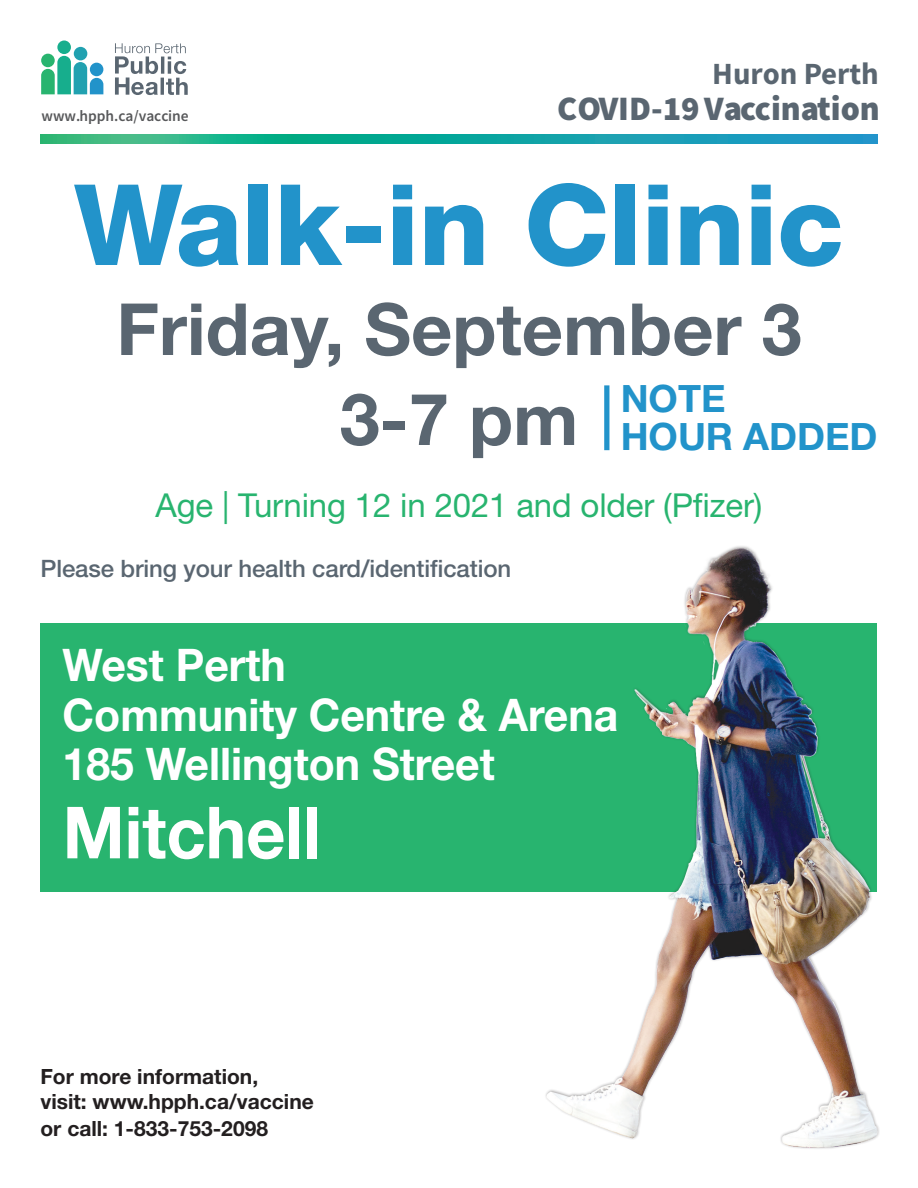
<style>
.page{position:relative;width:918px;height:1188px;background:#fff}
.page>*{position:absolute;margin:0;border:0;box-sizing:border-box;transform-origin:0 0}
.t1{font:800 112.5px "Helvetica Neue LT Std";letter-spacing:-.005em;color:#2293ca}
.t2{font:700 72px "Helvetica Neue LT Std";color:#5a6671}
.t3{font:700 72px "Helvetica Neue LT Std";color:#fff;scale:.95 1}
.t4{font:700 45px "Helvetica Neue LT Std";color:#fff;scale:.95 1}
.t5{font:700 37.8px/37.8px "Helvetica Neue LT Std";color:#2293ca}
.t6{font:900 34.2px "Source Sans Pro";color:#5a6671}
.t7{font:33px "Helvetica Neue LT Std";letter-spacing:-.005em;color:#28b46f}
.t8{font:700 30.9px "Source Sans Pro";color:#5a6671}
.t9{font:500 24px "Helvetica Neue LT Std";letter-spacing:-.005em;color:#5a6671}
.t10{font:700 21px "Helvetica Neue LT Std";color:#231f20}
.t11{font:600 15.45px "Source Sans Pro";color:#57585a}
</style>
<div class="page">
<svg style="left:41px;top:56px;width:62px;height:38px"></svg>
<div style="left:41px;top:54px;width:14px;height:13px;background:#28b46f;border-radius:50%"></div>
<div style="left:57px;top:41px;width:14px;height:13px;background:#17ae8d;border-radius:50%"></div>
<div style="left:74px;top:47px;width:13px;height:13px;background:#21a1b0;border-radius:50%"></div>
<div style="left:90px;top:63px;width:13px;height:13px;background:#2293ca;border-radius:50%"></div>
<svg style="left:115px;top:43px;width:73px;height:52px"></svg>
<svg style="left:40px;top:134px;width:838px;height:9px"></svg>
<div style="left:40px;top:623px;width:838px;height:269px;background:#28b46f"></div>
<img style="left:545px;top:546px;width:334px;height:603px">
<div style="left:604px;top:385px;width:5px;height:65px;background:#2293ca"></div>
<p class="t11" style="left:41px;top:105px;width:149px">www.hpph.ca/vaccine</p>
<h3 class="t8" style="left:712px;top:53px;width:168px">Huron Perth</h3>
<h3 class="t6" style="left:557px;top:85px;width:324px">COVID-19 Vaccination</h3>
<p class="t1" style="left:74px;top:158px;width:771px">Walk-in Clinic</p>
<p class="t2" style="left:116px;top:285px;width:687px">Friday, September 3</p>
<p class="t2" style="left:340px;top:375px;width:240px">3-7 pm</p>
<p class="t7" style="left:156px;top:486px;width:608px">Age | Turning 12 in 2021 and older (Pfizer)</p>
<p class="t9" style="left:40px;top:554px;width:472px">Please bring your health card/identification</p>
<p class="t5" style="left:621px;top:379px;width:258px">NOTE<br>HOUR ADDED</p>
<p class="t4" style="left:63px;top:637px;width:237px">West Perth</p>
<p class="t4" style="left:63px;top:687px;width:587px">Community Centre &amp; Arena</p>
<p class="t4" style="left:63px;top:736px;width:456px">185 Wellington Street</p>
<p class="t3" style="left:63px;top:788px;width:273px">Mitchell</p>
<p class="t10" style="left:40px;top:1064px;width:219px">For more information,</p>
<p class="t10" style="left:40px;top:1089px;width:275px">visit: www.hpph.ca/vaccine</p>
<p class="t10" style="left:40px;top:1116px;width:229px">or call: 1-833-753-2098</p>
</div>
